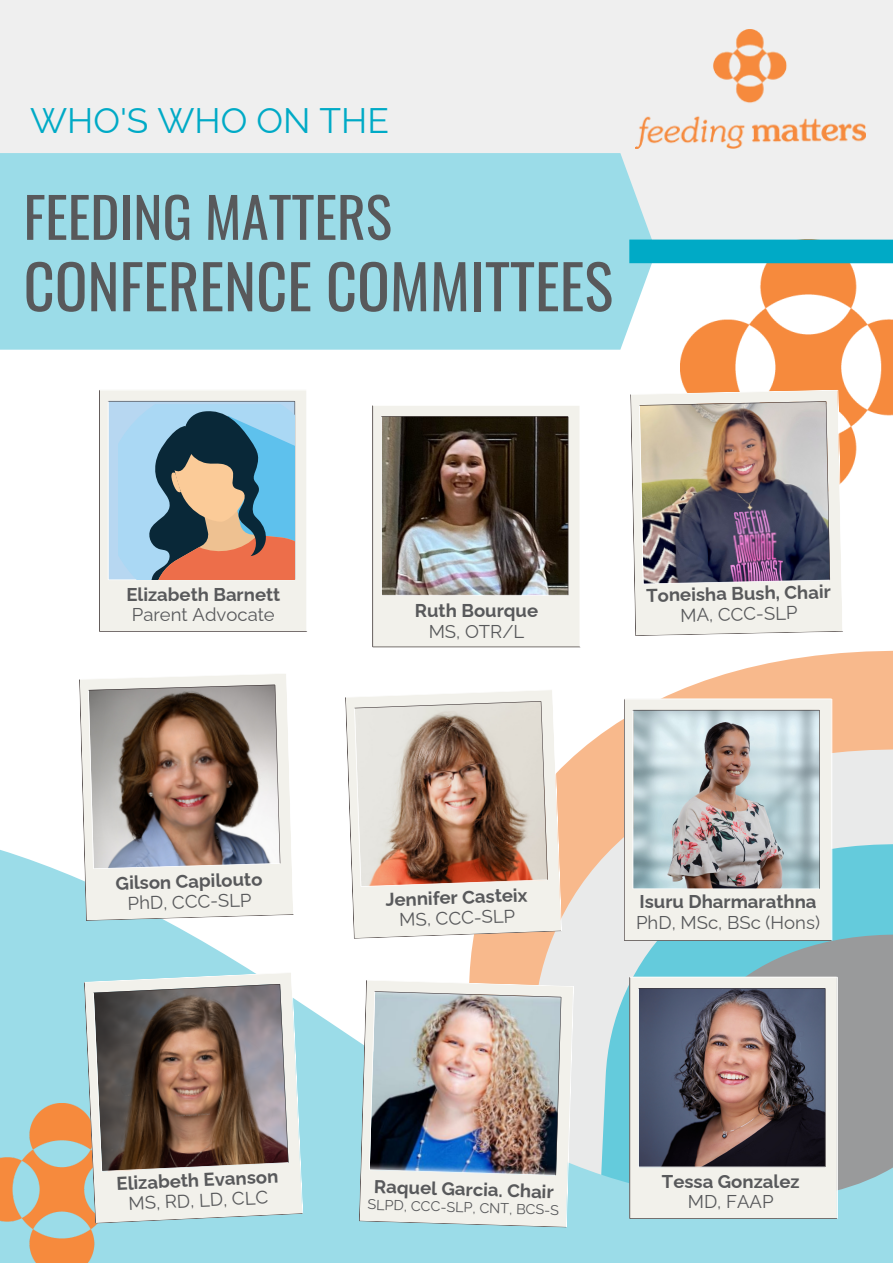
<style>
.page{position:relative;width:893px;height:1263px;background:#fff}
.page>*{position:absolute;margin:0;border:0;box-sizing:border-box;transform-origin:0 0}
.t1{font:60.6px "Oswald";color:#58595b}
.t2{font:55.35px "Oswald";color:#58595b}
.t3{font:35.47px "Raleway";color:#00aac6}
.t4{font:700 18.52px "Raleway";color:#58595b}
.t5{font:18.52px "Raleway";color:#58595b}
.t6{font:14.4px "Raleway";color:#58595b}
</style>
<div class="page">
<div style="left:0;top:0;width:893px;height:250px;background:#efefef"></div>
<div style="left:0;top:153px;width:656px;height:197px;background:#9bdce8"></div>
<svg style="left:584px;top:650px;width:309px;height:97px;fill:#f8b98c"></svg>
<svg style="left:562px;top:747px;width:331px;height:80px;background:#f1d1bb"></svg>
<svg style="left:0;top:827px;width:893px;height:436px;fill:#9bdce8"></svg>
<img style="left:0;top:1104px;width:148px;height:159px">
<img style="left:680px;top:263px;width:213px;height:219px">
<div style="left:629px;top:240px;width:264px;height:23px;background:#00aac6"></div>
<img style="left:636px;top:30px;width:230px;height:119px">
<svg style="left:99px;top:390px;width:208px;height:242px;background:#e2e3e1"></svg>
<svg style="left:118px;top:404px;width:176px;height:176px;background:#89959d"></svg>
<svg style="left:84px;top:1214px;width:219px;height:10px;background:#bed9d8"></svg>
<svg style="left:84px;top:972px;width:219px;height:242px;background:#998e86"></svg>
<img style="left:372px;top:405px;width:208px;height:242px">
<img style="left:630px;top:390px;width:213px;height:242px">
<svg style="left:359px;top:980px;width:7px;height:247px"></svg>
<img style="left:366px;top:980px;width:208px;height:247px">
<svg style="left:629px;top:977px;width:209px;height:242px;background:#8e878b"></svg>
<svg style="left:79px;top:915px;width:215px;height:6px"></svg>
<svg style="left:79px;top:674px;width:215px;height:241px;background:#b1a6a0"></svg>
<svg style="left:345px;top:931px;width:217px;height:8px"></svg>
<img style="left:345px;top:690px;width:217px;height:241px">
<svg style="left:624px;top:699px;width:208px;height:242px;background:#c5c8c7"></svg>
<p class="t3" style="left:30px;top:99px;width:360px">WHO'S WHO ON THE</p>
<p class="t2" style="left:24px;top:174px;width:370px">FEEDING MATTERS</p>
<p class="t1" style="left:24px;top:239px;width:591px">CONFERENCE COMMITTEES</p>
<p class="t4" style="left:126px;top:584px;width:155px">Elizabeth Barnett</p>
<p class="t5" style="left:132px;top:604px;width:144px">Parent Advocate</p>
<p class="t4" style="left:415px;top:600px;width:125px">Ruth Bourque</p>
<p class="t5" style="left:429px;top:620px;width:97px">MS, OTR/L</p>
<p class="t4" style="left:115px;top:873px;width:148px;rotate:-2deg">Gilson Capilouto</p>
<p class="t5" style="left:127px;top:893px;width:125px;rotate:-2deg">PhD, CCC-SLP</p>
<p class="t4" style="left:385px;top:889px;width:144px;rotate:-2deg">Jennifer Casteix</p>
<p class="t5" style="left:399px;top:909px;width:117px;rotate:-2deg">MS, CCC-SLP</p>
<p class="t4" style="left:646px;top:584px;width:186px;rotate:-1deg">Toneisha Bush, Chair</p>
<p class="t5" style="left:680px;top:604px;width:119px;rotate:-1deg">MA, CCC-SLP</p>
<p class="t4" style="left:639px;top:891px;width:178px">Isuru Dharmarathna</p>
<p class="t5" style="left:636px;top:911px;width:185px">PhD, MSc, BSc (Hons)</p>
<p class="t4" style="left:116px;top:1173px;width:163px;rotate:-3deg">Elizabeth Evanson</p>
<p class="t5" style="left:128px;top:1193px;width:141px;rotate:-3deg">MS, RD, LD, CLC</p>
<p class="t4" style="left:374px;top:1175px;width:181px;rotate:2deg">Raquel Garcia. Chair</p>
<p class="t6" style="left:368px;top:1195px;width:193px;rotate:2deg">SLPD, CCC-SLP, CNT, BCS-S</p>
<p class="t4" style="left:662px;top:1170px;width:139px">Tessa Gonzalez</p>
<p class="t5" style="left:688px;top:1191px;width:87px">MD, FAAP</p>
</div>
